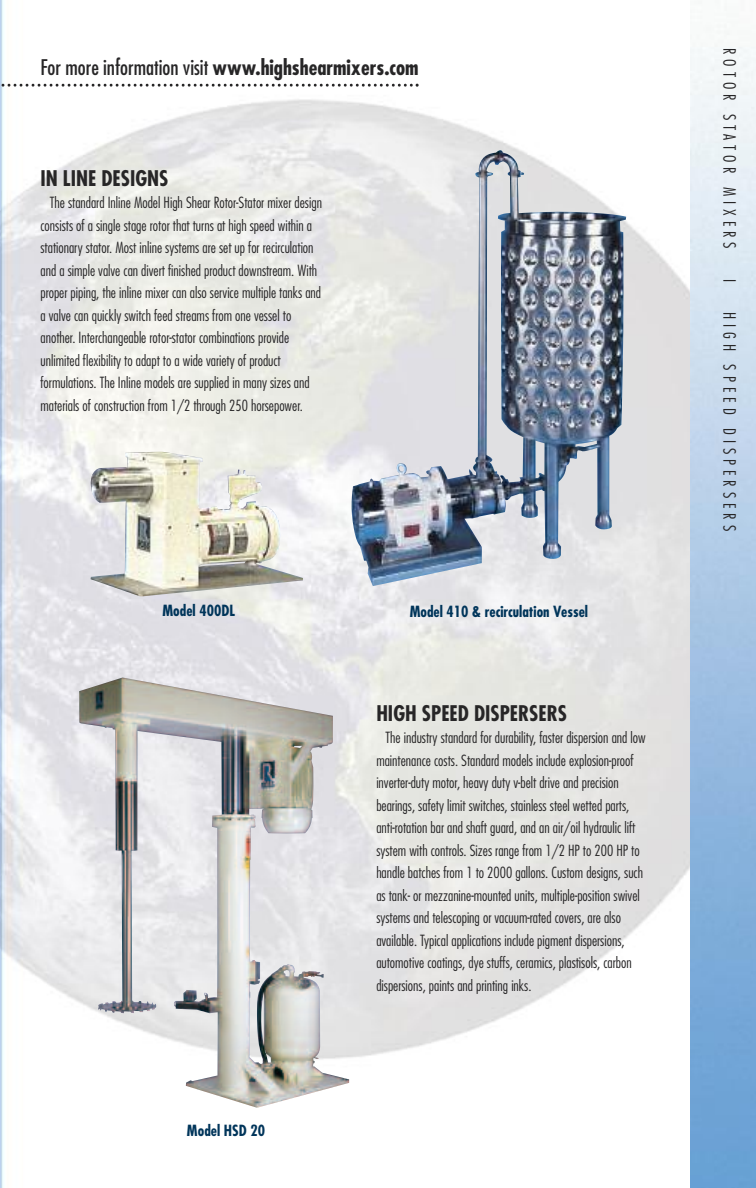
<style>
.page{position:relative;width:756px;height:1188px;background:#fff}
.page>*{position:absolute;margin:0;border:0;box-sizing:border-box;transform-origin:0 0}
.t1{font:condensed 21px "Futura";color:#272627}
.t2{font:700 condensed 21px "Futura";color:#272627}
.t3{font:300 condensed 16.5px "Futura";letter-spacing:.3em;color:#272627}
.t4{font:300 condensed 15px/22.5px "Futura";color:#272627}
.t5{font:700 condensed 15px "Futura";color:#00355a}
.s1{font-weight:700}
</style>
<div class="page">
<img style="left:0;top:0;width:691px;height:1188px">
<img style="left:691px;top:33px;width:65px;height:1155px">
<svg style="left:0;top:84px;width:419px;height:3px"></svg>
<img style="left:79px;top:678px;width:270px;height:430px">
<img style="left:352px;top:150px;width:274px;height:436px">
<img style="left:90px;top:452px;width:212px;height:144px">
<h1 class="t1" style="left:40px;top:57px;width:380px">For more information visit <span class="s1">www.highshearmixers.com</span></h1>
<h1 class="t2" style="left:40px;top:169px;width:130px">IN LINE DESIGNS</h1>
<p class="t4" style="left:40px;top:192px;width:283px;text-indent:9px">The standard Inline Model High Shear Rotor-Stator mixer design consists of a single stage rotor that turns at high speed within a stationary stator. Most inline systems are set up for recirculation and a simple valve can divert finished product downstream. With proper piping, the inline mixer can also service multiple tanks and a valve can quickly switch feed streams from one vessel to another. Interchangeable rotor-stator combinations provide unlimited flexibility to adapt to a wide variety of product formulations. The Inline models are supplied in many sizes and materials of construction from 1/2 through 250 horsepower.</p>
<p class="t5" style="left:162px;top:604px;width:74px">Model 400DL</p>
<p class="t5" style="left:410px;top:605px;width:180px">Model 410 &amp; recirculation Vessel</p>
<p class="t5" style="left:187px;top:1124px;width:80px">Model HSD 20</p>
<h1 class="t2" style="left:376px;top:704px;width:192px">HIGH SPEED DISPERSERS</h1>
<p class="t4" style="left:376px;top:728px;width:271px;text-indent:9px">The industry standard for durability, faster dispersion and low maintenance costs. Standard models include explosion-proof inverter-duty motor, heavy duty v-belt drive and precision bearings, safety limit switches, stainless steel wetted parts, anti-rotation bar and shaft guard, and an air/oil hydraulic lift system with controls. Sizes range from 1/2 HP to 200 HP to handle batches from 1 to 2000 gallons. Custom designs, such as tank- or mezzanine-mounted units, multiple-position swivel systems and telescoping or vacuum-rated covers, are also available. Typical applications include pigment dispersions, automotive coatings, dye stuffs, ceramics, plastisols, carbon dispersions, paints and printing inks.</p>
<p class="t3" style="left:737px;top:48px;width:202px;rotate:90deg">ROTOR STATOR MIXERS</p>
<p class="t3" style="left:737px;top:279px;width:5px;rotate:90deg">I</p>
<p class="t3" style="left:737px;top:312px;width:221px;rotate:90deg">HIGH SPEED DISPERSERS</p>
</div>
